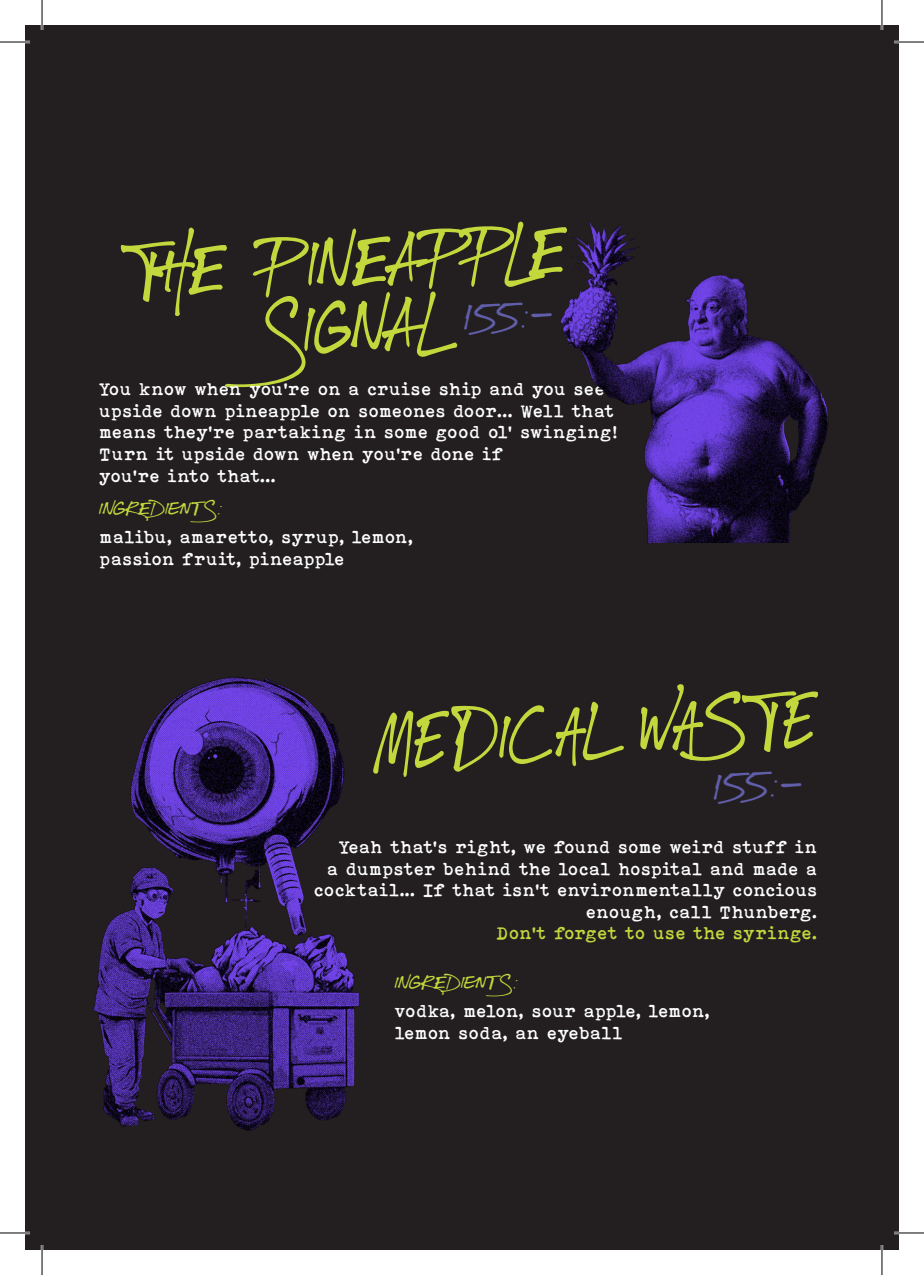
<style>
.page{position:relative;width:924px;height:1275px;background:#fff}
.page>*{position:absolute;margin:0;border:0;box-sizing:border-box;transform-origin:0 0}
.t1{font:68px/65.2px "Fashion Experiment";color:#c3d83d;text-align:center;scale:.8 1}
.t2{font:32.8px "Fashion Experiment";color:#605ea9}
.t3{font:18px/21.6px "Bohemian Typewriter";color:#fff}
.t4{font:18px "Bohemian Typewriter";color:#c3d83d}
.t5{font:17.2px "Fashion Experiment";letter-spacing:.01em;color:#c3d83d}
</style>
<div class="page">
<div style="left:25px;top:25px;width:873px;height:1225px;background:#231f20"></div>
<img style="left:560px;top:222px;width:268px;height:320px">
<img style="left:94px;top:677px;width:265px;height:454px">
<hr style="left:0;top:41px;width:30px;height:2px;background:#fff">
<hr style="left:893px;top:41px;width:30px;height:2px;background:#fff">
<hr style="left:0;top:1231px;width:30px;height:3px;background:#fff">
<hr style="left:893px;top:1231px;width:30px;height:3px;background:#fff">
<hr style="left:41px;top:0;width:2px;height:30px;background:#fff">
<hr style="left:41px;top:1245px;width:2px;height:30px;background:#fff">
<hr style="left:880px;top:0;width:2px;height:30px;background:#fff">
<hr style="left:880px;top:1245px;width:2px;height:30px;background:#fff">
<hr style="left:0;top:42px;width:30px;height:1px;background:#000">
<hr style="left:893px;top:42px;width:30px;height:1px;background:#000">
<hr style="left:0;top:1232px;width:30px;height:1px;background:#000">
<hr style="left:893px;top:1232px;width:30px;height:1px;background:#000">
<hr style="left:42px;top:0;width:1px;height:30px;background:#000">
<hr style="left:42px;top:1245px;width:1px;height:30px;background:#000">
<hr style="left:881px;top:0;width:1px;height:30px;background:#000">
<hr style="left:881px;top:1245px;width:1px;height:30px;background:#000">
<h1 class="t1" style="left:129px;top:239px;width:544px;rotate:-3deg">THE P INEAPPLE<br>SIGNAL</h1>
<h2 class="t2" style="left:461px;top:299px;width:94px;rotate:-3deg">155:-</h2>
<p class="t3" style="left:99px;top:378px;width:526px">You know when you’re on a cruise ship and you see a upside down pineapple on someones door... Well that means they’re partaking in some good ol’ swinging!<br>Turn it upside down when you’re done if<br>you’re into that...</p>
<p class="t5" style="left:99px;top:498px;width:132px">INGREDIENT S:</p>
<p class="t3" style="left:99px;top:526px;width:315px">malibu, amaretto, syrup, lemon, passion fruit, pineapple</p>
<h1 class="t1" style="left:375px;top:708px;width:553px;rotate:-3deg">MEDICAL WAS TE</h1>
<h2 class="t2" style="left:710px;top:768px;width:94px;rotate:-3deg">155:-</h2>
<p class="t3" style="left:313px;top:836px;width:504px;text-align:right">Yeah that’s right, we found some weird stuff in<br>a dumpster behind the local hospital and made a cocktail... If that isn’t environmentally concious enough, call Thunberg.</p>
<p class="t4" style="left:496px;top:923px;width:322px">Don’t forget to use the syringe.</p>
<p class="t5" style="left:394px;top:972px;width:132px">INGREDIENT S:</p>
<p class="t3" style="left:394px;top:1000px;width:316px">vodka, melon, sour apple, lemon, lemon soda, an eyeball</p>
</div>
